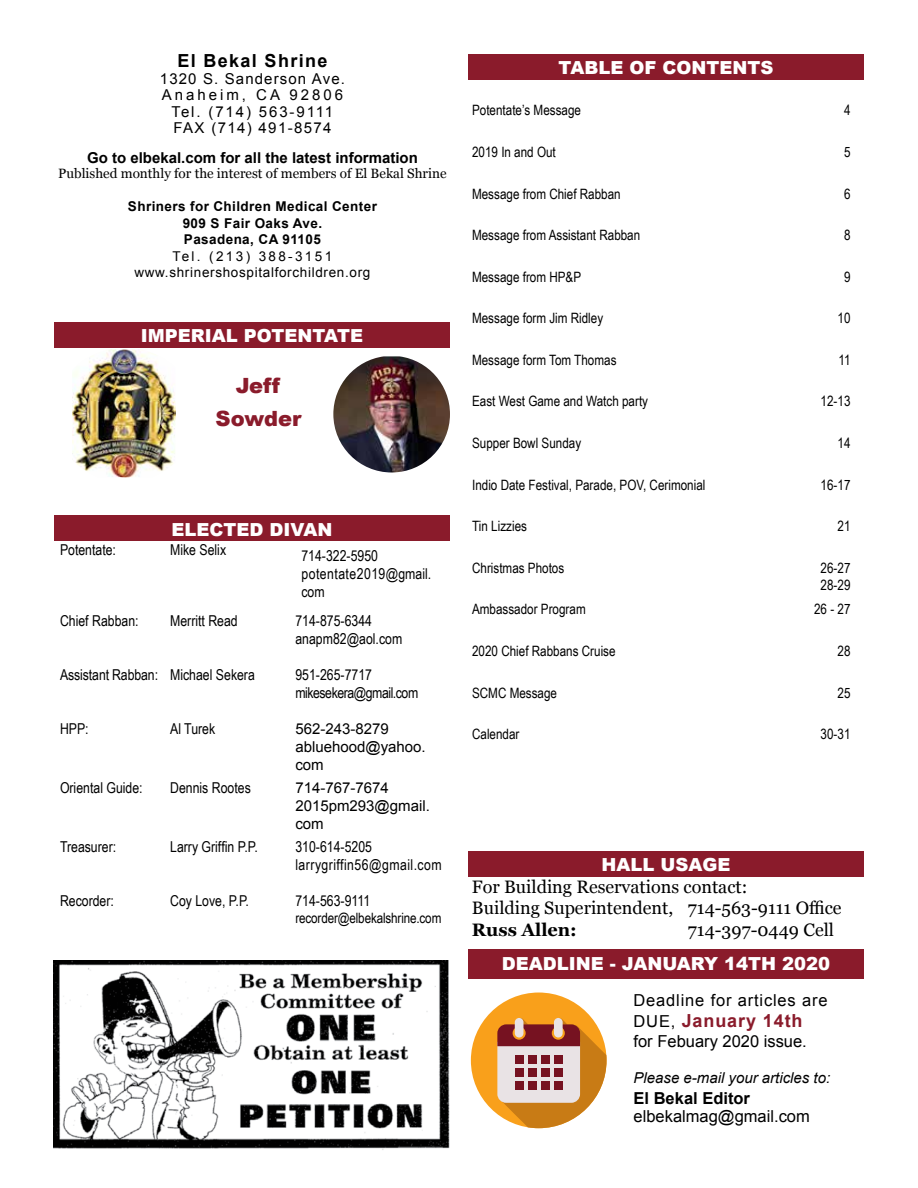
<style>
.page{position:relative;width:918px;height:1188px;background:#fff}
.page>*{position:absolute;margin:0;border:0;box-sizing:border-box;transform-origin:0 0}
.t1{font:900 21px/33px "Arial";color:#8a1b2b;text-align:center}
.t2{font:18px/21.6px "Georgia";color:#000}
.t3{font:900 18px "Arial";color:#fff}
.t4{font:700 18px "Arial";letter-spacing:.05em;color:#8a1b2b}
.t5{font:700 18px "Arial";letter-spacing:.075em;color:#000}
.t6{font:700 18px "Georgia";color:#000}
.t7{font:16.5px "Arial";color:#000}
.t8{font:16.5px "Arial";letter-spacing:.05em;color:#000}
.t9{font:700 16.5px "Arial";color:#000}
.t10{font:15px/18px "Arial Narrow";color:#000}
.t11{font:15px/16.5px "Arial";letter-spacing:.09em;color:#000;text-align:center}
.t12{font:15px/18px "Arial";letter-spacing:.005em;color:#000}
.t13{font:700 15px "Arial";color:#000}
.t14{font:15px/18px "Arial Narrow";letter-spacing:.03em;color:#000}
.t15{font:15px/18px "Arial Narrow";letter-spacing:-.03em;color:#000}
.t16{font:italic 15px "Arial";color:#000}
.t17{font:14.25px/17.1px "Arial Narrow";color:#000}
.t18{font:700 13.5px/16.5px "Arial";letter-spacing:.03em;color:#000;text-align:center}
.t19{font:13.5px "Georgia";color:#000}
.t20{font:13.5px/16.5px "Arial";letter-spacing:.05em;color:#000;text-align:center}
.s1{font-weight:400;font-size:16.5px;color:#000}
</style>
<div class="page">
<img style="left:54px;top:960px;width:396px;height:190px">
<img style="left:333px;top:356px;width:117px;height:116px">
<img style="left:72px;top:349px;width:104px;height:128px">
<div style="left:54px;top:322px;width:396px;height:26px;background:#8a1b2b"></div>
<div style="left:54px;top:515px;width:396px;height:26px;background:#8a1b2b"></div>
<div style="left:468px;top:54px;width:396px;height:26px;background:#8a1b2b"></div>
<div style="left:468px;top:851px;width:396px;height:26px;background:#8a1b2b"></div>
<div style="left:468px;top:949px;width:396px;height:29px;background:#8a1b2b"></div>
<div style="left:471px;top:993px;width:136px;height:135px;background:#f9a01b;border-radius:50%"></div>
<svg style="left:497px;top:1018px;width:110px;height:110px"></svg>
<svg style="left:552px;top:1027px;width:13px;height:13px"></svg>
<svg style="left:513px;top:1027px;width:13px;height:13px"></svg>
<div style="left:554px;top:1018px;width:9px;height:20px;background:#e9e3e5;border-radius:4px"></div>
<div style="left:515px;top:1018px;width:8px;height:20px;background:#e9e3e5;border-radius:4px"></div>
<div style="left:515px;top:1055px;width:8px;height:9px;background:#761221"></div>
<div style="left:528px;top:1055px;width:9px;height:9px;background:#761221"></div>
<div style="left:541px;top:1055px;width:9px;height:9px;background:#761221"></div>
<div style="left:554px;top:1055px;width:9px;height:9px;background:#761221"></div>
<div style="left:515px;top:1068px;width:8px;height:9px;background:#761221"></div>
<div style="left:528px;top:1068px;width:9px;height:9px;background:#761221"></div>
<div style="left:541px;top:1068px;width:9px;height:9px;background:#761221"></div>
<div style="left:554px;top:1068px;width:9px;height:9px;background:#761221"></div>
<div style="left:515px;top:1081px;width:8px;height:9px;background:#761221"></div>
<div style="left:528px;top:1081px;width:9px;height:9px;background:#761221"></div>
<div style="left:541px;top:1081px;width:9px;height:9px;background:#761221"></div>
<div style="left:554px;top:1081px;width:9px;height:9px;background:#761221"></div>
<p class="t5" style="left:177px;top:49px;width:151px">El Bekal Shrine</p>
<p class="t11" style="left:160px;top:70px;width:187px">1320 S. Sanderson Ave.<br>Anaheim, CA 92806<br>Tel. (714) 563-9111<br>FAX (714) 491-8574</p>
<p class="t13" style="left:87px;top:148px;width:332px">Go to elbekal.com for all the latest information</p>
<p class="t19" style="left:58px;top:164px;width:390px">Published monthly for the interest of members of El Bekal Shrine</p>
<p class="t18" style="left:128px;top:199px;width:250px">Shriners for Children Medical Center<br>909 S Fair Oaks Ave.<br>Pasadena, CA 91105</p>
<p class="t20" style="left:134px;top:248px;width:238px">Tel. (213) 388-3151 www.shrinershospitalforchildren.org</p>
<p class="t3" style="left:141px;top:323px;width:224px">IMPERIAL POTENTATE</p>
<h1 class="t1" style="left:216px;top:368px;width:87px">Jeff<br>Sowder</h1>
<p class="t3" style="left:172px;top:516px;width:162px">ELECTED DIVAN</p>
<p class="t10" style="left:60px;top:540px;width:58px">Potentate:</p>
<p class="t10" style="left:170px;top:540px;width:58px">Mike Selix</p>
<p class="t10" style="left:301px;top:546px;width:131px">714-322-5950 potentate2019@gmail. com</p>
<p class="t10" style="left:60px;top:611px;width:80px">Chief Rabban:</p>
<p class="t10" style="left:170px;top:611px;width:69px">Merritt Read</p>
<p class="t10" style="left:295px;top:611px;width:108px">714-875-6344 anapm82@aol.com</p>
<p class="t10" style="left:60px;top:665px;width:196px">Assistant Rabban: Michael Sekera</p>
<p class="t15" style="left:295px;top:665px;width:124px">951-265-7717 mikesekera@gmail.com</p>
<p class="t10" style="left:60px;top:719px;width:30px">HPP:</p>
<p class="t10" style="left:170px;top:719px;width:47px">Al Turek</p>
<p class="t12" style="left:295px;top:720px;width:132px">562-243-8279 abluehood@yahoo. com</p>
<p class="t10" style="left:60px;top:778px;width:84px">Oriental Guide:</p>
<p class="t10" style="left:170px;top:778px;width:82px">Dennis Rootes</p>
<p class="t12" style="left:295px;top:778px;width:136px">714-767-7674<br>2015pm293@gmail. com</p>
<p class="t10" style="left:60px;top:837px;width:58px">Treasurer:</p>
<p class="t10" style="left:170px;top:837px;width:89px">Larry Griffin P.P.</p>
<p class="t14" style="left:295px;top:837px;width:148px">310-614-5205 larrygriffin56@gmail.com</p>
<p class="t10" style="left:60px;top:891px;width:55px">Recorder:</p>
<p class="t10" style="left:170px;top:891px;width:80px">Coy Love, P.P.</p>
<p class="t10" style="left:295px;top:891px;width:76px">714-563-9111</p>
<p class="t17" style="left:295px;top:909px;width:147px">recorder@elbekalshrine.com</p>
<p class="t3" style="left:559px;top:55px;width:216px">TABLE OF CONTENTS</p>
<p class="t17" style="left:472px;top:101px;width:110px">Potentate’s Message</p>
<p class="t17" style="left:844px;top:101px;width:8px">4</p>
<p class="t17" style="left:472px;top:143px;width:85px">2019 In and Out</p>
<p class="t17" style="left:844px;top:143px;width:8px">5</p>
<p class="t17" style="left:472px;top:184px;width:150px">Message from Chief Rabban</p>
<p class="t17" style="left:844px;top:184px;width:8px">6</p>
<p class="t17" style="left:472px;top:226px;width:170px">Message from Assistant Rabban</p>
<p class="t17" style="left:844px;top:226px;width:8px">8</p>
<p class="t17" style="left:472px;top:268px;width:111px">Message from HP&amp;P</p>
<p class="t17" style="left:844px;top:268px;width:8px">9</p>
<p class="t17" style="left:472px;top:309px;width:133px">Message form Jim Ridley</p>
<p class="t17" style="left:838px;top:309px;width:14px">10</p>
<p class="t17" style="left:472px;top:351px;width:146px">Message form Tom Thomas</p>
<p class="t17" style="left:838px;top:351px;width:14px">11</p>
<p class="t17" style="left:472px;top:392px;width:178px">East West Game and Watch party</p>
<p class="t17" style="left:821px;top:392px;width:31px">12-13</p>
<p class="t17" style="left:472px;top:434px;width:111px">Supper Bowl Sunday</p>
<p class="t17" style="left:838px;top:434px;width:14px">14</p>
<p class="t17" style="left:472px;top:476px;width:235px">Indio Date Festival, Parade, POV, Cerimonial</p>
<p class="t17" style="left:821px;top:476px;width:31px">16-17</p>
<p class="t17" style="left:472px;top:517px;width:56px">Tin Lizzies</p>
<p class="t17" style="left:838px;top:517px;width:14px">21</p>
<p class="t17" style="left:472px;top:559px;width:94px">Christmas Photos</p>
<p class="t17" style="left:821px;top:559px;width:31px">26-27<br>28-29</p>
<p class="t17" style="left:472px;top:600px;width:115px">Ambassador Program</p>
<p class="t17" style="left:814px;top:600px;width:38px">26 - 27</p>
<p class="t17" style="left:472px;top:642px;width:145px">2020 Chief Rabbans Cruise</p>
<p class="t17" style="left:838px;top:642px;width:14px">28</p>
<p class="t17" style="left:472px;top:683px;width:87px">SCMC Message</p>
<p class="t17" style="left:838px;top:683px;width:14px">25</p>
<p class="t17" style="left:472px;top:725px;width:49px">Calendar</p>
<p class="t17" style="left:821px;top:725px;width:31px">30-31</p>
<p class="t3" style="left:602px;top:852px;width:130px">HALL USAGE</p>
<p class="t2" style="left:472px;top:875px;width:371px">For Building Reservations contact:<br>Building Superintendent, 714-563-9111 Office</p>
<p class="t6" style="left:472px;top:916px;width:106px">Russ Allen:</p>
<p class="t2" style="left:688px;top:918px;width:148px">714-397-0449 Cell</p>
<p class="t3" style="left:502px;top:950px;width:330px">DEADLINE - JANUARY 14TH 2020</p>
<p class="t8" style="left:634px;top:989px;width:196px">Deadline for articles are</p>
<p class="t4" style="left:634px;top:1009px;width:171px"><span class="s1">DUE,</span> January 14th</p>
<p class="t7" style="left:634px;top:1030px;width:175px">for Febuary 2020 issue.</p>
<p class="t16" style="left:634px;top:1068px;width:198px">Please e-mail your articles to:</p>
<p class="t9" style="left:634px;top:1087px;width:118px">El Bekal Editor</p>
<p class="t7" style="left:634px;top:1105px;width:178px">elbekalmag@gmail.com</p>
</div>
